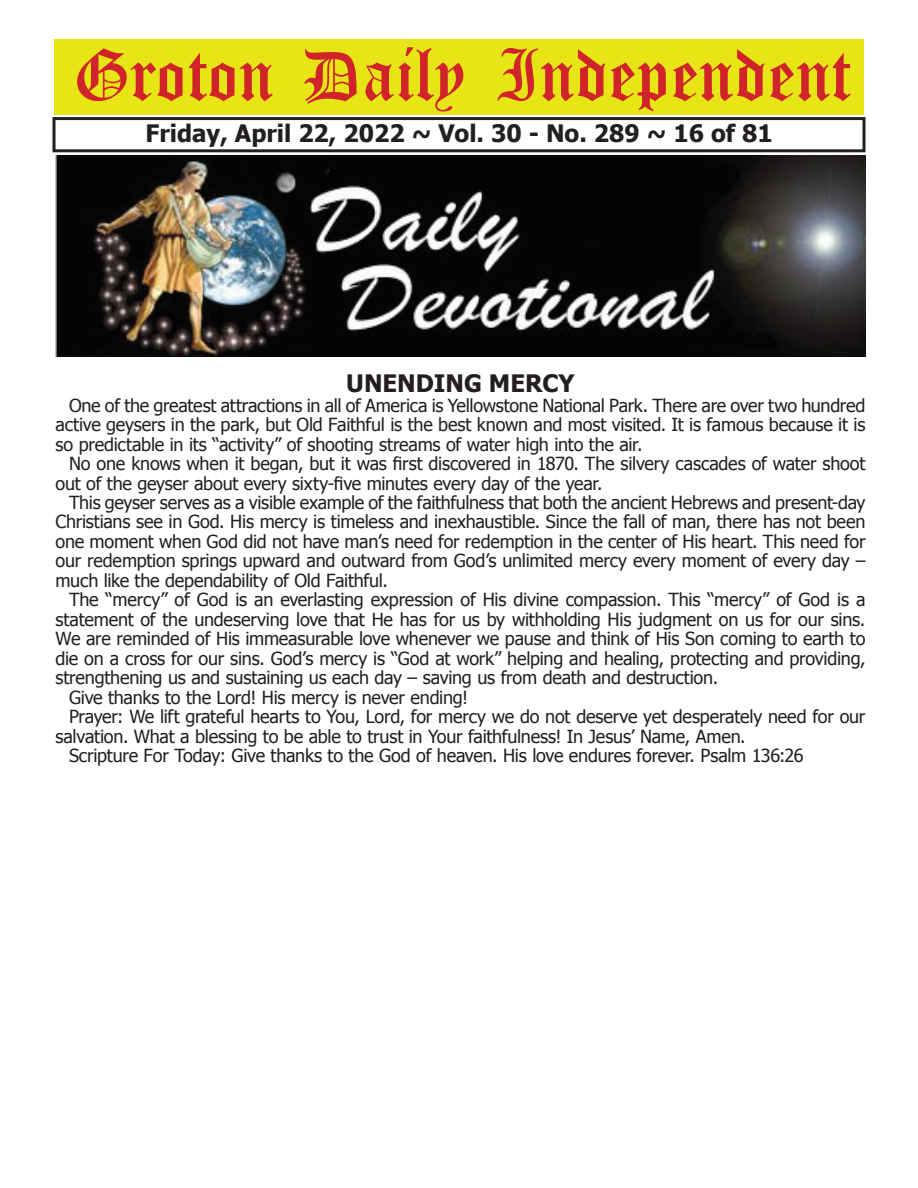
<style>
.page{position:relative;width:918px;height:1188px;background:#fff}
.page>*{position:absolute;margin:0;border:0;box-sizing:border-box;transform-origin:0 0}
.t1{font:54px "Old English Five";color:#d1232a}
.t2{font:700 24px "Tahoma";color:#231f20}
.t3{font:18px/19.5px "Tahoma";letter-spacing:-.01em;color:#231f20;text-align:justify}
</style>
<div class="page">
<div style="left:52px;top:117px;width:814px;height:35px;border:3px solid #231f20"></div>
<div style="left:54px;top:40px;width:810px;height:75px;background:#e7e515"></div>
<img style="left:56px;top:155px;width:810px;height:201px">
<h1 class="t1" style="left:73px;top:50px;width:779px">Groton Daily Independent</h1>
<h2 class="t2" style="left:145px;top:116px;width:629px">Friday, April 22, 2022 ~ Vol. 30 - No. 289 ~ 16 of 81</h2>
<h2 class="t2" style="left:346px;top:366px;width:230px">UNENDING MERCY</h2>
<p class="t3" style="left:56px;top:394px;width:812px;text-indent:14px">One of the greatest attractions in all of America is Yellowstone National Park. There are over two hundred active geysers in the park, but Old Faithful is the best known and most visited. It is famous because it is so predictable in its “activity” of shooting streams of water high into the air.</p>
<p class="t3" style="left:56px;top:453px;width:811px;text-indent:14px">No one knows when it began, but it was first discovered in 1870. The silvery cascades of water shoot out of the geyser about every sixty-five minutes every day of the year.</p>
<p class="t3" style="left:56px;top:492px;width:812px;text-indent:14px">This geyser serves as a visible example of the faithfulness that both the ancient Hebrews and present-day Christians see in God. His mercy is timeless and inexhaustible. Since the fall of man, there has not been one moment when God did not have man’s need for redemption in the center of His heart. This need for our redemption springs upward and outward from God’s unlimited mercy every moment of every day – much like the dependability of Old Faithful.</p>
<p class="t3" style="left:69px;top:589px;width:798px">The “mercy” of God is an everlasting expression of His divine compassion. This “mercy” of God is a</p>
<p class="t3" style="left:56px;top:609px;width:811px">statement of the undeserving love that He has for us by withholding His judgment on us for our sins.</p>
<p class="t3" style="left:56px;top:628px;width:811px">We are reminded of His immeasurable love whenever we pause and think of His Son coming to earth to</p>
<p class="t3" style="left:56px;top:648px;width:812px">die on a cross for our sins. God’s mercy is “God at work” helping and healing, protecting and providing,</p>
<p class="t3" style="left:56px;top:667px;width:664px">strengthening us and sustaining us each day – saving us from death and destruction.</p>
<p class="t3" style="left:69px;top:687px;width:401px">Give thanks to the Lord! His mercy is never ending!</p>
<p class="t3" style="left:69px;top:706px;width:798px">Prayer: We lift grateful hearts to You, Lord, for mercy we do not deserve yet desperately need for our</p>
<p class="t3" style="left:56px;top:726px;width:692px">salvation. What a blessing to be able to trust in Your faithfulness! In Jesus’ Name, Amen.</p>
<p class="t3" style="left:69px;top:745px;width:736px">Scripture For Today: Give thanks to the God of heaven. His love endures forever. Psalm 136:26</p>
</div>
